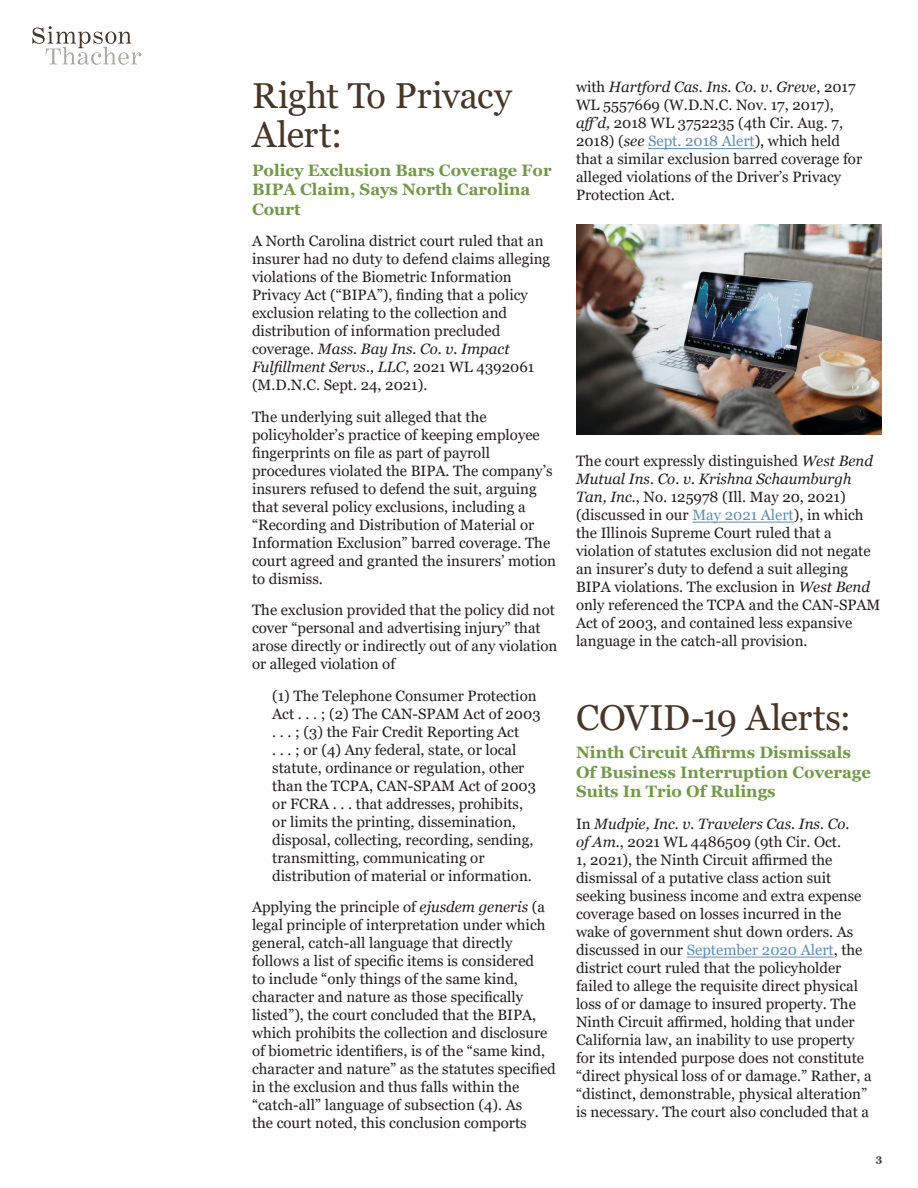
<style>
.page{position:relative;width:918px;height:1188px;background:#fff}
.page>*{position:absolute;margin:0;border:0;box-sizing:border-box;transform-origin:0 0}
.Subhead_24_26{font:36px/39px "Georgia";letter-spacing:-.005em;color:#483729}
.Head_Level_2{font:700 16.5px/19.5px "Georgia";color:#72994a}
.Standard_Text{font:15px/18px "Georgia";color:#231f20}
.IndentedBothSides{font:15px/18px "Georgia";color:#231f20}
.t1{font:700 10.5px "Georgia";color:#483729}
.s1{font-style:italic}
.s2{color:#5f8eb6}
</style>
<div class="page">
<svg style="left:32px;top:26px;width:109px;height:39px"></svg>
<hr style="left:648px;top:148px;width:107px;height:1px;background:#5f8eb6">
<hr style="left:692px;top:522px;width:102px;height:1px;background:#5f8eb6">
<hr style="left:687px;top:957px;width:147px;height:1px;background:#5f8eb6">
<img style="left:576px;top:225px;width:306px;height:209px">
<p class="Subhead_24_26" style="left:252px;top:77px;width:261px">Right To Privacy<br>Alert:</p>
<p class="Head_Level_2" style="left:252px;top:160px;width:301px">Policy Exclusion Bars Coverage For<br>BIPA Claim, Says North Carolina<br>Court</p>
<p class="Standard_Text" style="left:252px;top:232px;width:300px">A North Carolina district court ruled that an insurer had no duty to defend claims alleging violations of the Biometric Information Privacy Act (“BIPA”), finding that a policy exclusion relating to the collection and distribution of information precluded coverage. <span class="s1">Mass. Bay Ins. Co. v. Impact Fulfillment Servs., LLC</span>, 2021 WL 4392061 (M.D.N.C. Sept. 24, 2021).</p>
<p class="Standard_Text" style="left:252px;top:408px;width:306px">The underlying suit alleged that the policyholder’s practice of keeping employee fingerprints on file as part of payroll procedures violated the BIPA. The company’s insurers refused to defend the suit, arguing that several policy exclusions, including a “Recording and Distribution of Material or Information Exclusion” barred coverage. The court agreed and granted the insurers’ motion to dismiss.</p>
<p class="Standard_Text" style="left:252px;top:601px;width:307px">The exclusion provided that the policy did not cover “personal and advertising injury” that arose directly or indirectly out of any violation or alleged violation of</p>
<p class="IndentedBothSides" style="left:272px;top:687px;width:270px">(1) The Telephone Consumer Protection Act . . . ; (2) The CAN-SPAM Act of 2003 . . . ; (3) the Fair Credit Reporting Act<br>. . . ; or (4) Any federal, state, or local statute, ordinance or regulation, other than the TCPA, CAN-SPAM Act of 2003 or FCRA . . . that addresses, prohibits, or limits the printing, dissemination, disposal, collecting, recording, sending, transmitting, communicating or distribution of material or information.</p>
<p class="Standard_Text" style="left:252px;top:898px;width:305px">Applying the principle of <span class="s1">ejusdem generis</span> (a legal principle of interpretation under which general, catch-all language that directly follows a list of specific items is considered<br>to include “only things of the same kind, character and nature as those specifically listed”), the court concluded that the BIPA, which prohibits the collection and disclosure of biometric identifiers, is of the “same kind, character and nature” as the statutes specified in the exclusion and thus falls within the “catch-all” language of subsection (4). As<br>the court noted, this conclusion comports</p>
<p class="Standard_Text" style="left:576px;top:78px;width:288px">with <span class="s1">Hartford Cas. Ins. Co. v. Greve</span>, 2017<br>WL 5557669 (W.D.N.C. Nov. 17, 2017), <span class="s1">aff’d,</span> 2018 WL 3752235 (4th Cir. Aug. 7, 2018) (<span class="s1">see</span> <span class="s2">Sept. 2018 Alert</span>), which held that a similar exclusion barred coverage for alleged violations of the Driver’s Privacy Protection Act.</p>
<p class="Standard_Text" style="left:576px;top:452px;width:306px">The court expressly distinguished <span class="s1">West Bend Mutual Ins. Co. v. Krishna Schaumburgh Tan, Inc.</span>, No. 125978 (Ill. May 20, 2021) (discussed in our <span class="s2">May 2021 Alert</span>), in which the Illinois Supreme Court ruled that a violation of statutes exclusion did not negate an insurer’s duty to defend a suit alleging BIPA violations. The exclusion in <span class="s1">West Bend </span>only referenced the TCPA and the CAN-SPAM Act of 2003, and contained less expansive language in the catch-all provision.</p>
<p class="Subhead_24_26" style="left:576px;top:699px;width:277px">COVID-19 Alerts:</p>
<p class="Head_Level_2" style="left:576px;top:743px;width:296px">Ninth Circuit Affirms Dismissals<br>Of Business Interruption Coverage<br>Suits In Trio Of Rulings</p>
<p class="Standard_Text" style="left:576px;top:815px;width:297px">In <span class="s1">Mudpie, Inc. v. Travelers Cas. Ins. Co.<br>of Am.</span>, 2021 WL 4486509 (9th Cir. Oct.<br>1, 2021), the Ninth Circuit affirmed the dismissal of a putative class action suit seeking business income and extra expense coverage based on losses incurred in the wake of government shut down orders. As discussed in our <span class="s2">September 2020 Alert</span>, the district court ruled that the policyholder failed to allege the requisite direct physical loss of or damage to insured property. The Ninth Circuit affirmed, holding that under California law, an inability to use property for its intended purpose does not constitute “direct physical loss of or damage.” Rather, a “distinct, demonstrable, physical alteration” is necessary. The court also concluded that a</p>
<p class="t1" style="left:876px;top:1152px;width:8px">3</p>
</div>
